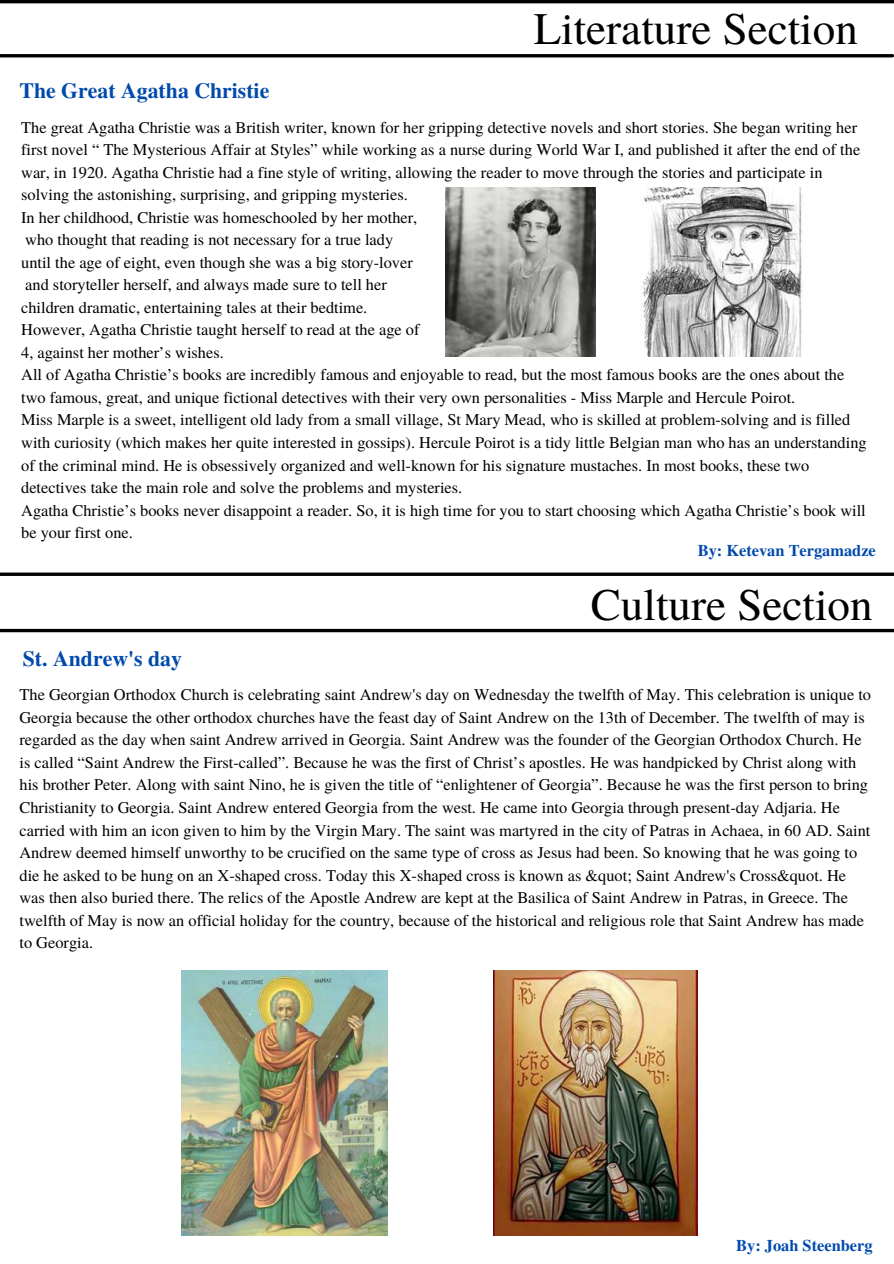
<style>
.page{position:relative;width:894px;height:1264px;background:#fff}
.page>*{position:absolute;margin:0;border:0;box-sizing:border-box;transform-origin:0 0}
.t1{font:45px "Te X Gyre Termes";color:#000}
.t2{font:700 21.75px "Te X Gyre Termes";color:#004aad}
.t3{font:16.35px/22.5px "Te X Gyre Termes";color:#000}
.t4{font:700 16.35px "Te X Gyre Termes";color:#004aad}
</style>
<div class="page">
<hr style="left:0;top:54px;width:892px;height:3px;background:#000">
<hr style="left:0;top:629px;width:893px;height:3px;background:#000">
<svg style="left:0;top:572px;width:893px;height:4px;background:#272727"></svg>
<img style="left:445px;top:187px;width:150px;height:169px">
<img style="left:640px;top:187px;width:163px;height:169px">
<img style="left:493px;top:970px;width:204px;height:265px">
<img style="left:182px;top:970px;width:205px;height:265px">
<hr style="left:0;top:0;width:893px;height:3px;background:#000">
<h2 class="t2" style="left:19px;top:74px;width:251px">The Great Agatha Christie</h2>
<h1 class="t1" style="left:533px;top:-4px;width:325px">Literature Section</h1>
<p class="t3" style="left:21px;top:115px;width:846px">The great Agatha Christie was a British writer, known for her gripping detective novels and short stories. She began writing her first novel “ The Mysterious Affair at Styles” while working as a nurse during World War I, and published it after the end of the war, in 1920. Agatha Christie had a fine style of writing, allowing the reader to move through the stories and participate in solving the astonishing, surprising, and gripping mysteries.<br>In her childhood, Christie was homeschooled by her mother,<br>who thought that reading is not necessary for a true lady<br>until the age of eight, even though she was a big story-lover<br>and storyteller herself, and always made sure to tell her<br>children dramatic, entertaining tales at their bedtime.<br>However, Agatha Christie taught herself to read at the age of<br>4, against her mother’s wishes.<br>All of Agatha Christie’s books are incredibly famous and enjoyable to read, but the most famous books are the ones about the two famous, great, and unique fictional detectives with their very own personalities - Miss Marple and Hercule Poirot.<br>Miss Marple is a sweet, intelligent old lady from a small village, St Mary Mead, who is skilled at problem-solving and is filled with curiosity (which makes her quite interested in gossips). Hercule Poirot is a tidy little Belgian man who has an understanding of the criminal mind. He is obsessively organized and well-known for his signature mustaches. In most books, these two detectives take the main role and solve the problems and mysteries.<br>Agatha Christie’s books never disappoint a reader. So, it is high time for you to start choosing which Agatha Christie’s book will be your first one.</p>
<p class="t4" style="left:697px;top:537px;width:179px">By: Ketevan Tergamadze</p>
<h2 class="t2" style="left:23px;top:641px;width:160px">St. Andrew's day</h2>
<h1 class="t1" style="left:590px;top:572px;width:283px">Culture Section</h1>
<p class="t3" style="left:19px;top:682px;width:852px">The Georgian Orthodox Church is celebrating saint Andrew's day on Wednesday the twelfth of May. This celebration is unique to Georgia because the other orthodox churches have the feast day of Saint Andrew on the 13th of December. The twelfth of may is regarded as the day when saint Andrew arrived in Georgia. Saint Andrew was the founder of the Georgian Orthodox Church. He is called “Saint Andrew the First-called”. Because he was the first of Christ’s apostles. He was handpicked by Christ along with his brother Peter. Along with saint Nino, he is given the title of “enlightener of Georgia”. Because he was the first person to bring Christianity to Georgia. Saint Andrew entered Georgia from the west. He came into Georgia through present-day Adjaria. He carried with him an icon given to him by the Virgin Mary. The saint was martyred in the city of Patras in Achaea, in 60 AD. Saint Andrew deemed himself unworthy to be crucified on the same type of cross as Jesus had been. So knowing that he was going to die he asked to be hung on an X-shaped cross. Today this X-shaped cross is known as &amp;quot; Saint Andrew's Cross&amp;quot. He was then also buried there. The relics of the Apostle Andrew are kept at the Basilica of Saint Andrew in Patras, in Greece. The twelfth of May is now an official holiday for the country, because of the historical and religious role that Saint Andrew has made to Georgia.</p>
<p class="t4" style="left:736px;top:1232px;width:138px">By: Joah Steenberg</p>
</div>
